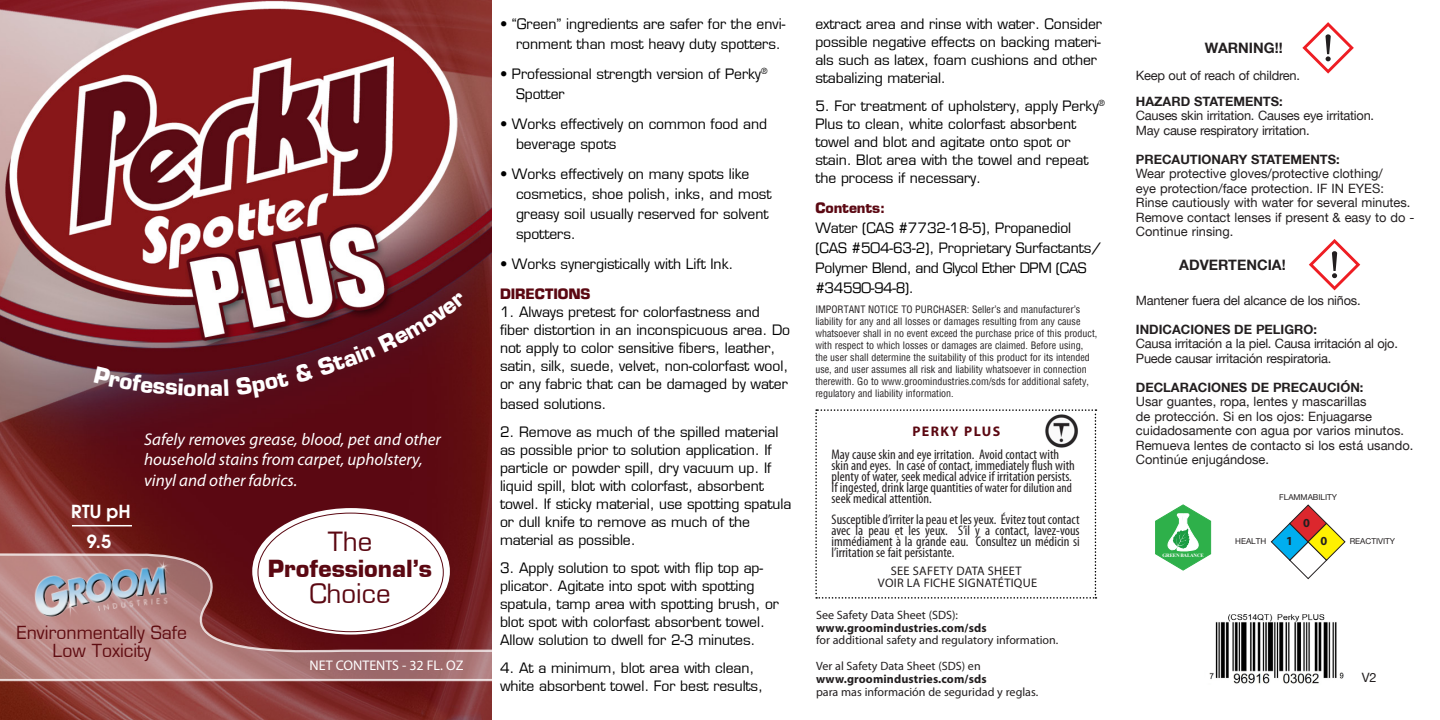
<style>
.page{position:relative;width:1440px;height:720px;background:#fff}
.page>*{position:absolute;margin:0;border:0;box-sizing:border-box;transform-origin:0 0}
.t1{font:25.8px "Eurostile";color:#5b0812}
.t2{font:700 23px "Eurostile";color:#5b0812}
.t3{font:600 18px "Avant Garde";color:#fff}
.t4{font:17.6px "Eurostile";color:#5f0c11}
.t5{font:italic 17px/20.4px "Myriad Pro";color:#fff}
.t6{font:700 14.4px "Helvetica Neue LT";color:#231f20}
.t7{font:14px/18px "Eurostile";letter-spacing:-.005em;color:#000}
.t8{font:condensed 14px/10.8px "Myriad Pro";color:#231f20}
.t9{font:14px "Myriad Pro";color:#fff}
.t10{font:700 14px "Eurostile";letter-spacing:-.005em;color:#5b0812}
.t11{font:700 14px "Myriad Pro";letter-spacing:.1em;color:#5b0812}
.t12{font:12.8px/14.4px "Helvetica Neue LT";color:#231f20}
.t13{font:12.8px "Helvetica Neue LT";letter-spacing:-.02em;color:#231f20}
.t14{font:700 12.8px "Helvetica Neue LT";color:#231f20}
.t15{font:12.4px "Myriad Pro";letter-spacing:.02em;color:#231f20}
.t16{font:700 12.4px "Myriad Pro";color:#231f20}
.t17{font:12px "Myriad Pro";color:#231f20}
.t18{font:700 12px "Myriad Pro";letter-spacing:.01em;color:#231f20}
.t19{font:condensed 10px/12px "Helvetica";color:#231f20}
.t20{font:8.2px "Helvetica Neue LT";color:#231f20}
.t21{font:700 5px "Times New Roman";letter-spacing:-.04em;color:#fff}
.s1{font-size:13px}
</style>
<div class="page">
<img style="left:1209px;top:614px;width:135px;height:70px">
<img style="left:0;top:0;width:492px;height:720px">
<div style="left:252px;top:508px;width:198px;height:127px;background:#fff;border-radius:50%"></div>
<svg style="left:0;top:552px;width:492px;height:130px"></svg>
<svg style="left:815px;top:409px;width:281px;height:190px"></svg>
<svg style="left:1155px;top:504px;width:56px;height:67px"></svg>
<hr style="left:72px;top:525px;width:60px;height:1px;background:#fff">
<img style="left:30px;top:549px;width:148px;height:79px">
<svg style="left:1302px;top:22px;width:52px;height:52px"></svg>
<svg style="left:1309px;top:239px;width:51px;height:51px"></svg>
<svg style="left:1271px;top:505px;width:74px;height:74px"></svg>
<svg style="left:94px;top:366px;width:134px;height:30px"></svg>
<svg style="left:236px;top:292px;width:231px;height:105px"></svg>
<p class="t3" style="left:71px;top:500px;width:61px">RTU pH</p>
<p class="t3" style="left:87px;top:530px;width:26px">9.5</p>
<p class="t5" style="left:144px;top:429px;width:298px">Safely removes grease, blood, pet and other household stains from carpet, upholstery,</p>
<p class="t5" style="left:144px;top:470px;width:155px">vinyl and other fabrics.</p>
<p class="t1" style="left:328px;top:526px;width:46px">The</p>
<p class="t2" style="left:268px;top:554px;width:166px">Professional’s</p>
<p class="t1" style="left:309px;top:578px;width:83px">Choice</p>
<p class="t4" style="left:17px;top:622px;width:172px">Environmentally Safe</p>
<p class="t4" style="left:53px;top:640px;width:100px">Low Toxicity</p>
<p class="t9" style="left:309px;top:657px;width:156px">NET CONTENTS - 32 FL. OZ</p>
<p class="t7" style="left:516px;top:14px;width:271px;line-height:20px;text-indent:-16px">• “Green” ingredients are safer for the envi&shy;ronment than most heavy duty spotters.</p>
<p class="t7" style="left:516px;top:64px;width:253px;line-height:20px;text-indent:-16px">• Professional strength version of Perky<sup>®<br></sup>Spotter</p>
<p class="t7" style="left:516px;top:114px;width:253px;line-height:20px;text-indent:-16px">• Works effectively on common food and beverage spots</p>
<p class="t7" style="left:516px;top:164px;width:257px;line-height:20px;text-indent:-16px">• Works effectively on many spots like cosmetics, shoe polish, inks, and most greasy soil usually reserved for solvent spotters.</p>
<p class="t7" style="left:500px;top:255px;width:235px">• Works synergistically with Lift Ink.</p>
<p class="t10" style="left:500px;top:284px;width:92px">DIRECTIONS</p>
<p class="t7" style="left:500px;top:303px;width:292px">1. Always pretest for colorfastness and fiber distortion in an inconspicuous area. Do not apply to color sensitive fibers, leather, satin, silk, suede, velvet, non-colorfast wool, or any fabric that can be damaged by water</p>
<p class="t7" style="left:500px;top:395px;width:108px">based solutions.</p>
<p class="t7" style="left:500px;top:423px;width:293px">2. Remove as much of the spilled material as possible prior to solution application. If particle or powder spill, dry vacuum up. If liquid spill, blot with colorfast, absorbent towel. If sticky material, use spotting spatula or dull knife to remove as much of the material as possible.</p>
<p class="t7" style="left:500px;top:559px;width:281px">3. Apply solution to spot with flip top ap&shy;plicator. Agitate into spot with spotting spatula, tamp area with spotting brush, or blot spot with colorfast absorbent towel.<br>Allow solution to dwell for 2-3 minutes.</p>
<p class="t7" style="left:500px;top:659px;width:264px">4. At a minimum, blot area with clean, white absorbent towel. For best results,</p>
<p class="t7" style="left:815px;top:15px;width:288px">extract area and rinse with water. Consider possible negative effects on backing materi&shy;als such as latex, foam cushions and other stabalizing material.</p>
<p class="t7" style="left:815px;top:97px;width:291px">5. For treatment of upholstery, apply Perky<sup>® </sup>Plus to clean, white colorfast absorbent towel and blot and agitate onto spot or stain. Blot area with the towel and repeat the process if necessary.</p>
<p class="t10" style="left:815px;top:198px;width:72px">Contents:</p>
<p class="t7" style="left:815px;top:218px;width:287px;line-height:20px">Water (CAS #7732-18-5), Propanediol (CAS #504-63-2), Proprietary Surfactants/ Polymer Blend, and Glycol Ether DPM (CAS #34590-94-8).</p>
<p class="t19" style="left:815px;top:304px;width:284px">IMPORTANT NOTICE TO PURCHASER: Seller’s and manufacturer’s liability for any and all losses or damages resulting from any cause whatsoever shall in no event exceed the purchase price of this product, with respect to which losses or damages are claimed. Before using, the user shall determine the suitability of this product for its intended use, and user assumes all risk and liability whatsoever in connection therewith. Go to www.groomindustries.com/sds for additional safety, regulatory and liability information.</p>
<p class="t11" style="left:912px;top:422px;width:89px">PERKY PLUS</p>
<p class="t8" style="left:832px;top:449px;width:245px">May cause skin and eye irritation. Avoid contact with skin and eyes. In case of contact, immediately flush with plenty of water, seek medical advice if irritation persists.<br>If ingested, drink large quanti<span class="s1">ties of water for dilution and </span>seek medical attention.</p>
<p class="t8" style="left:832px;top:514px;width:250px;text-align:justify">Susceptible d’irriter la peau et les yeux. Évitez tout contact avec la peau et les yeux. S’il y a contact, lavez-vous immédiament à la grande eau. Consultez un médicin si l’irritation se fait persistante.</p>
<p class="t15" style="left:891px;top:563px;width:132px">SEE SAFETY DATA SHEET</p>
<p class="t15" style="left:878px;top:575px;width:161px">VOIR LA FICHE SIGNATÉTIQUE</p>
<p class="t17" style="left:816px;top:607px;width:143px">See Safety Data Sheet (SDS):</p>
<p class="t18" style="left:816px;top:620px;width:172px">www.groomindustries.com/sds</p>
<p class="t17" style="left:816px;top:633px;width:244px">for additional safety and regulatory information.</p>
<p class="t17" style="left:816px;top:659px;width:166px">Ver al Safety Data Sheet (SDS) en</p>
<p class="t18" style="left:816px;top:671px;width:172px">www.groomindustries.com/sds</p>
<p class="t17" style="left:816px;top:685px;width:224px">para mas información de seguridad y reglas.</p>
<p class="t6" style="left:1205px;top:39px;width:79px">WARNING!!</p>
<p class="t13" style="left:1136px;top:68px;width:166px">Keep out of reach of children.</p>
<p class="t14" style="left:1136px;top:93px;width:148px">HAZARD STATEMENTS:</p>
<p class="t13" style="left:1136px;top:108px;width:240px">Causes skin irritation. Causes eye irritation.</p>
<p class="t13" style="left:1136px;top:123px;width:175px">May cause respiratory irritation.</p>
<p class="t14" style="left:1136px;top:151px;width:205px">PRECAUTIONARY STATEMENTS:</p>
<p class="t12" style="left:1136px;top:166px;width:280px">Wear protective gloves/protective clothing/<br>eye protection/face protection. IF IN EYES:<br>Rinse cautiously with water for several minutes.<br>Remove contact lenses if present &amp; easy to do - Continue rinsing.</p>
<p class="t6" style="left:1179px;top:256px;width:108px">ADVERTENCIA!</p>
<p class="t13" style="left:1136px;top:293px;width:226px">Mantener fuera del alcance de los niños.</p>
<p class="t14" style="left:1136px;top:321px;width:183px">INDICACIONES DE PELIGRO:</p>
<p class="t13" style="left:1136px;top:336px;width:263px">Causa irritación a la piel. Causa irritación al ojo.</p>
<p class="t13" style="left:1136px;top:351px;width:197px">Puede causar irritación respiratoria.</p>
<p class="t14" style="left:1136px;top:379px;width:229px">DECLARACIONES DE PRECAUCIÓN:</p>
<p class="t12" style="left:1136px;top:394px;width:279px">Usar guantes, ropa, lentes y mascarillas<br>de protección. Si en los ojos: Enjuagarse cuidadosamente con agua por varios minutos.<br>Remueva lentes de contacto si los está usando.<br>Continúe enjugándose.</p>
<p class="t20" style="left:1279px;top:492px;width:59px">FLAMMABILITY</p>
<p class="t16" style="left:1303px;top:515px;width:8px">0</p>
<p class="t21" style="left:1163px;top:552px;width:43px">GREEN BALANCE</p>
<p class="t16" style="left:1286px;top:532px;width:8px">1</p>
<p class="t16" style="left:1320px;top:532px;width:8px">0</p>
<p class="t20" style="left:1235px;top:536px;width:33px">HEALTH</p>
<p class="t20" style="left:1350px;top:536px;width:47px">REACTIVITY</p>
<p class="t12" style="left:1362px;top:670px;width:16px">V2</p>
</div>
